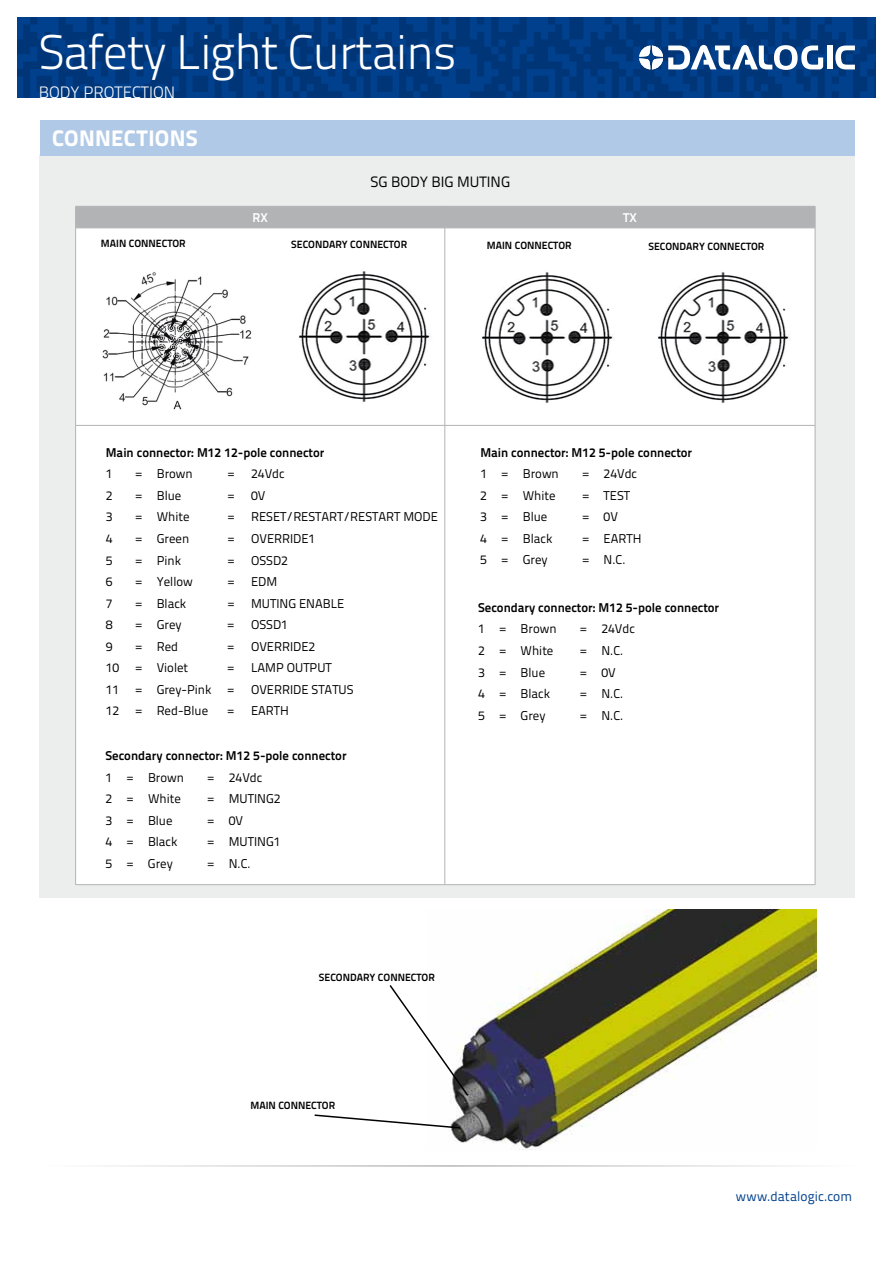
<style>
.page{position:relative;width:893px;height:1263px;background:#fff}
.page>*{position:absolute;margin:0;border:0;box-sizing:border-box;transform-origin:0 0}
.t1{font:300 48.45px "Titillium Text 22 L";letter-spacing:-.02em;color:#fff}
.t2{font:800 22.5px "Titillium Text 22 L";letter-spacing:.015em;color:#fff}
.t3{font:300 16.5px "Titillium Text 22 L";color:#fff}
.t4{font:15px "Titillium Text 22 L";color:#000}
.t5{font:13.5px "Titillium Text 22 L";letter-spacing:.005em;color:#00408c}
.t6{font:12.75px "Titillium Text 22 L";color:#000}
.t7{font:700 12.75px "Titillium Text 22 L";color:#000}
.t8{font:700 12.75px "Titillium Text 22 L";color:#fff}
.t9{font:700 10.5px "Titillium Text 22 L";color:#000}
</style>
<div class="page">
<svg style="left:17px;top:17px;width:859px;height:81px;background:#003a81"></svg>
<svg style="left:835px;top:46px;width:20px;height:23px"></svg>
<div style="left:827px;top:46px;width:5px;height:23px;background:#fff"></div>
<svg style="left:639px;top:45px;width:184px;height:25px"></svg>
<hr style="left:38px;top:1165px;width:817px;height:2px;background:#b1b3b4">
<div style="left:40px;top:156px;width:815px;height:742px;background:#eceded"></div>
<div style="left:40px;top:120px;width:815px;height:35px;background:#b0c9e6"></div>
<img style="left:451px;top:910px;width:365px;height:240px">
<div style="left:77px;top:229px;width:738px;height:655px;background:#fff"></div>
<div style="left:75px;top:206px;width:741px;height:22px;background:#b1b3b4"></div>
<hr style="left:75px;top:228px;width:370px;height:1px;background:#b1b3b4">
<hr style="left:75px;top:228px;width:1px;height:197px;background:#b1b3b4">
<hr style="left:445px;top:228px;width:370px;height:1px;background:#b1b3b4">
<hr style="left:445px;top:228px;width:1px;height:197px;background:#b1b3b4">
<hr style="left:815px;top:228px;width:1px;height:197px;background:#b1b3b4">
<hr style="left:75px;top:425px;width:370px;height:1px;background:#b1b3b4">
<hr style="left:75px;top:425px;width:1px;height:459px;background:#b1b3b4">
<hr style="left:445px;top:425px;width:370px;height:1px;background:#b1b3b4">
<hr style="left:445px;top:425px;width:1px;height:459px;background:#b1b3b4">
<hr style="left:815px;top:425px;width:1px;height:459px;background:#b1b3b4">
<hr style="left:75px;top:884px;width:370px;height:1px;background:#b1b3b4">
<hr style="left:445px;top:884px;width:370px;height:1px;background:#b1b3b4">
<img style="left:290px;top:270px;width:148px;height:139px">
<img style="left:649px;top:271px;width:149px;height:139px">
<img style="left:473px;top:271px;width:149px;height:139px">
<img style="left:89px;top:261px;width:173px;height:149px">
<svg style="left:389px;top:983px;width:81px;height:114px"></svg>
<svg style="left:314px;top:1113px;width:148px;height:16px"></svg>
<h1 class="t1" style="left:39px;top:17px;width:419px">Safety Light Curtains</h1>
<p class="t3" style="left:39px;top:80px;width:138px">BODY PROTECTION</p>
<h2 class="t2" style="left:52px;top:120px;width:147px">CONNECTIONS</h2>
<p class="t4" style="left:370px;top:170px;width:141px">SG BODY BIG MUTING</p>
<p class="t8" style="left:253px;top:208px;width:17px">RX</p>
<p class="t8" style="left:623px;top:208px;width:15px">TX</p>
<p class="t9" style="left:101px;top:235px;width:86px">MAIN CONNECTOR</p>
<p class="t9" style="left:291px;top:236px;width:117px">SECONDARY CONNECTOR</p>
<p class="t9" style="left:487px;top:237px;width:86px">MAIN CONNECTOR</p>
<p class="t9" style="left:648px;top:238px;width:117px">SECONDARY CONNECTOR</p>
<p class="t7" style="left:106px;top:442px;width:220px">Main connector: M12 12-pole connector</p>
<p class="t6" style="left:106px;top:464px;width:8px">1</p>
<p class="t6" style="left:136px;top:464px;width:59px">= Brown</p>
<p class="t6" style="left:228px;top:464px;width:8px">=</p>
<p class="t6" style="left:251px;top:464px;width:35px">24Vdc</p>
<p class="t6" style="left:106px;top:486px;width:8px">2</p>
<p class="t6" style="left:136px;top:486px;width:47px">= Blue</p>
<p class="t6" style="left:228px;top:486px;width:8px">=</p>
<p class="t6" style="left:251px;top:486px;width:16px">0V</p>
<p class="t6" style="left:106px;top:507px;width:8px">3</p>
<p class="t6" style="left:136px;top:507px;width:56px">= White</p>
<p class="t6" style="left:228px;top:507px;width:8px">=</p>
<p class="t6" style="left:251px;top:507px;width:188px">RESET/RESTART/RESTART MODE</p>
<p class="t6" style="left:106px;top:529px;width:8px">4</p>
<p class="t6" style="left:136px;top:529px;width:55px">= Green</p>
<p class="t6" style="left:228px;top:529px;width:8px">=</p>
<p class="t6" style="left:251px;top:529px;width:66px">OVERRIDE1</p>
<p class="t6" style="left:106px;top:551px;width:8px">5</p>
<p class="t6" style="left:136px;top:551px;width:47px">= Pink</p>
<p class="t6" style="left:228px;top:551px;width:8px">=</p>
<p class="t6" style="left:251px;top:551px;width:38px">OSSD2</p>
<p class="t6" style="left:106px;top:572px;width:8px">6</p>
<p class="t6" style="left:135px;top:572px;width:59px">= Yellow</p>
<p class="t6" style="left:228px;top:572px;width:8px">=</p>
<p class="t6" style="left:251px;top:572px;width:28px">EDM</p>
<p class="t6" style="left:106px;top:594px;width:8px">7</p>
<p class="t6" style="left:135px;top:594px;width:52px">= Black</p>
<p class="t6" style="left:228px;top:594px;width:8px">=</p>
<p class="t6" style="left:251px;top:594px;width:95px">MUTING ENABLE</p>
<p class="t6" style="left:106px;top:615px;width:8px">8</p>
<p class="t6" style="left:135px;top:615px;width:48px">= Grey</p>
<p class="t6" style="left:228px;top:615px;width:8px">=</p>
<p class="t6" style="left:251px;top:615px;width:38px">OSSD1</p>
<p class="t6" style="left:106px;top:637px;width:8px">9</p>
<p class="t6" style="left:135px;top:637px;width:44px">= Red</p>
<p class="t6" style="left:228px;top:637px;width:8px">=</p>
<p class="t6" style="left:251px;top:637px;width:66px">OVERRIDE2</p>
<p class="t6" style="left:106px;top:658px;width:15px">10</p>
<p class="t6" style="left:135px;top:658px;width:54px">= Violet</p>
<p class="t6" style="left:228px;top:658px;width:8px">=</p>
<p class="t6" style="left:251px;top:658px;width:82px">LAMP OUTPUT</p>
<p class="t6" style="left:106px;top:680px;width:15px">11</p>
<p class="t6" style="left:135px;top:680px;width:78px">= Grey-Pink</p>
<p class="t6" style="left:228px;top:680px;width:8px">=</p>
<p class="t6" style="left:251px;top:680px;width:104px">OVERRIDE STATUS</p>
<p class="t6" style="left:106px;top:701px;width:15px">12</p>
<p class="t6" style="left:135px;top:701px;width:74px">= Red-Blue</p>
<p class="t6" style="left:228px;top:701px;width:8px">=</p>
<p class="t6" style="left:251px;top:701px;width:39px">EARTH</p>
<p class="t7" style="left:106px;top:746px;width:243px">Secondary connector: M12 5-pole connector</p>
<p class="t6" style="left:106px;top:768px;width:80px">1 = Brown</p>
<p class="t6" style="left:208px;top:768px;width:56px">= 24Vdc</p>
<p class="t6" style="left:106px;top:789px;width:77px">2 = White</p>
<p class="t6" style="left:208px;top:789px;width:75px">= MUTING2</p>
<p class="t6" style="left:105px;top:811px;width:69px">3 = Blue</p>
<p class="t6" style="left:208px;top:811px;width:37px">= 0V</p>
<p class="t6" style="left:105px;top:832px;width:74px">4 = Black</p>
<p class="t6" style="left:208px;top:832px;width:75px">= MUTING1</p>
<p class="t6" style="left:105px;top:854px;width:69px">5 = Grey</p>
<p class="t6" style="left:208px;top:854px;width:45px">= N.C.</p>
<p class="t9" style="left:319px;top:969px;width:117px">SECONDARY CONNECTOR</p>
<p class="t7" style="left:480px;top:442px;width:213px">Main connector: M12 5-pole connector</p>
<p class="t6" style="left:480px;top:464px;width:80px">1 = Brown</p>
<p class="t6" style="left:582px;top:464px;width:56px">= 24Vdc</p>
<p class="t6" style="left:480px;top:486px;width:77px">2 = White</p>
<p class="t6" style="left:582px;top:486px;width:49px">= TEST</p>
<p class="t6" style="left:480px;top:507px;width:69px">3 = Blue</p>
<p class="t6" style="left:582px;top:507px;width:37px">= 0V</p>
<p class="t6" style="left:480px;top:529px;width:74px">4 = Black</p>
<p class="t6" style="left:582px;top:529px;width:61px">= EARTH</p>
<p class="t6" style="left:480px;top:551px;width:69px">5 = Grey</p>
<p class="t6" style="left:582px;top:551px;width:45px">= N.C.</p>
<p class="t7" style="left:478px;top:598px;width:243px">Secondary connector: M12 5-pole connector</p>
<p class="t6" style="left:478px;top:619px;width:80px">1 = Brown</p>
<p class="t6" style="left:580px;top:619px;width:56px">= 24Vdc</p>
<p class="t6" style="left:478px;top:641px;width:77px">2 = White</p>
<p class="t6" style="left:580px;top:641px;width:45px">= N.C.</p>
<p class="t6" style="left:478px;top:663px;width:69px">3 = Blue</p>
<p class="t6" style="left:580px;top:663px;width:37px">= 0V</p>
<p class="t6" style="left:478px;top:684px;width:74px">4 = Black</p>
<p class="t6" style="left:580px;top:684px;width:45px">= N.C.</p>
<p class="t6" style="left:478px;top:706px;width:69px">5 = Grey</p>
<p class="t6" style="left:580px;top:706px;width:45px">= N.C.</p>
<p class="t9" style="left:250px;top:1097px;width:86px">MAIN CONNECTOR</p>
<p class="t5" style="left:736px;top:1186px;width:118px">www.datalogic.com</p>
</div>
